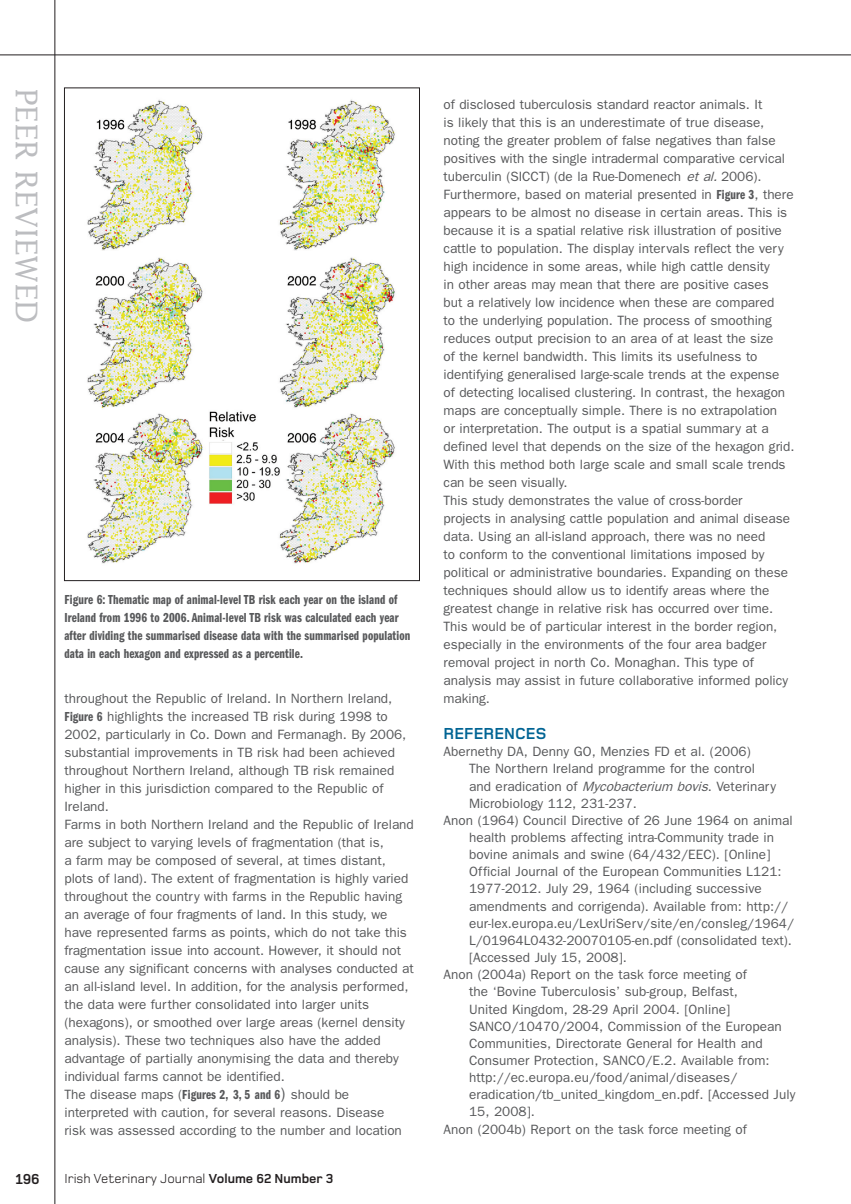
<style>
.page{position:relative;width:851px;height:1204px;background:#fff}
.page>*{position:absolute;margin:0;border:0;box-sizing:border-box;transform-origin:0 0}
.t1{font:30px "Lucida";color:#bcbdc0}
.t2{font:700 16.5px "Foundry Monoline";color:#006494}
.t3{font:700 15px "Foundry Monoline";color:#231f20}
.t4{font:13.5px/18px "Franklin Gothic";color:#57585a}
.t5{font:13.5px/18px "Franklin Gothic Demi Cmpr";letter-spacing:.01em;color:#57585a}
.t6{font:13.5px "Foundry Monoline";color:#231f20}
.s1{font-family:"Franklin Gothic Demi Cmpr"}
.s2{font-size:16.5px}
.s3{font-weight:700}
.s4{font-style:italic}
</style>
<div class="page">
<hr style="left:0;top:55px;width:851px;height:1px;background:#231f20">
<hr style="left:55px;top:0;width:1px;height:1203px;background:#231f20">
<img style="left:87px;top:99px;width:308px;height:465px">
<h1 class="t1" style="left:45px;top:88px;width:233px;rotate:90deg">PEER reviewed</h1>
<p class="t5" style="left:64px;top:590px;width:347px">Figure 6: Thematic map of animal-level TB risk each year on the island of Ireland from 1996 to 2006. Animal-level TB risk was calculated each year after dividing the summarised disease data with the summarised population data in each hexagon and expressed as a percentile.</p>
<p class="t4" style="left:64px;top:689px;width:351px">throughout the Republic of Ireland. In Northern Ireland, <span class="s1">Figure 6</span> highlights the increased TB risk during 1998 to 2002, particularly in Co. Down and Fermanagh. By 2006, substantial improvements in TB risk had been achieved throughout Northern Ireland, although TB risk remained higher in this jurisdiction compared to the Republic of Ireland.<br>Farms in both Northern Ireland and the Republic of Ireland are subject to varying levels of fragmentation (that is,<br>a farm may be composed of several, at times distant, plots of land). The extent of fragmentation is highly varied throughout the country with farms in the Republic having an average of four fragments of land. In this study, we have represented farms as points, which do not take this fragmentation issue into account. However, it should not cause any significant concerns with analyses conducted at an all-island level. In addition, for the analysis performed, the data were further consolidated into larger units (hexagons), or smoothed over large areas (kernel density analysis). These two techniques also have the added advantage of partially anonymising the data and thereby individual farms cannot be identified.<br>The disease maps (<span class="s1">Figures 2, 3, 5 and 6</span><span class="s2">)</span> should be interpreted with caution, for several reasons. Disease<br>risk was assessed according to the number and location</p>
<p class="t3" style="left:15px;top:1170px;width:26px">196</p>
<p class="t6" style="left:64px;top:1171px;width:271px">Irish Veterinary Journal <span class="s3">Volume 62 Number 3</span></p>
<p class="t4" style="left:444px;top:95px;width:353px">of disclosed tuberculosis standard reactor animals. It<br>is likely that this is an underestimate of true disease, noting the greater problem of false negatives than false positives with the single intradermal comparative cervical tuberculin (SICCT) (de la Rue-Domenech <span class="s4">etal.</span>2006).<br>Furthermore, based on material presented in <span class="s1">Figure 3</span>, there appears to be almost no disease in certain areas. This is because it is a spatial relative risk illustration of positive cattle to population. The display intervals reflect the very high incidence in some areas, while high cattle density<br>in other areas may mean that there are positive cases<br>but a relatively low incidence when these are compared<br>to the underlying population. The process of smoothing reduces output precision to an area of at least the size<br>of the kernel bandwidth. This limits its usefulness to identifying generalised large-scale trends at the expense<br>of detecting localised clustering. In contrast, the hexagon maps are conceptually simple. There is no extrapolation<br>or interpretation. The output is a spatial summary at a defined level that depends on the size of the hexagon grid.<br>With this method both large scale and small scale trends can be seen visually.<br>This study demonstrates the value of cross-border<br>projects in analysing cattle population and animal disease data. Using an all-island approach, there was no need<br>to conform to the conventional limitations imposed by political or administrative boundaries. Expanding on these techniques should allow us to identify areas where the greatest change in relative risk has occurred over time.<br>This would be of particular interest in the border region, especially in the environments of the four area badger removal project in north Co. Monaghan. This type of analysis may assist in future collaborative informed policy making.</p>
<p class="t2" style="left:444px;top:724px;width:62px">References</p>
<p class="t4" style="left:444px;top:742px;width:309px">Abernethy DA, Denny GO, Menzies FD et al. (2006)</p>
<p class="t4" style="left:469px;top:759px;width:287px">The Northern Ireland programme for the control</p>
<p class="t4" style="left:469px;top:776px;width:309px">and eradication of <span class="s4">Mycobacterium bovis</span>. Veterinary</p>
<p class="t4" style="left:469px;top:793px;width:169px">Microbiology 112, 231-237.</p>
<p class="t4" style="left:444px;top:811px;width:351px">Anon (1964) Council Directive of 26 June 1964 on animal</p>
<p class="t4" style="left:469px;top:828px;width:307px">health problems affecting intra-Community trade in</p>
<p class="t4" style="left:469px;top:845px;width:303px">bovine animals and swine (64/432/EEC). [Online]</p>
<p class="t4" style="left:469px;top:862px;width:314px">Official Journal of the European Communities L121:</p>
<p class="t4" style="left:469px;top:879px;width:294px">1977-2012. July 29, 1964 (including successive</p>
<p class="t4" style="left:469px;top:896px;width:321px">amendments and corrigenda). Available from: http://</p>
<p class="t4" style="left:469px;top:913px;width:326px">eur-lex.europa.eu/LexUriServ/site/en/consleg/1964/</p>
<p class="t4" style="left:469px;top:931px;width:324px">L/01964L0432-20070105-en.pdf (consolidated text).</p>
<p class="t4" style="left:469px;top:948px;width:159px">[Accessed July 15, 2008].</p>
<p class="t4" style="left:444px;top:965px;width:305px">Anon (2004a) Report on the task force meeting of</p>
<p class="t4" style="left:469px;top:982px;width:270px">the ‘Bovine Tuberculosis’ sub-group, Belfast,</p>
<p class="t4" style="left:469px;top:999px;width:263px">United Kingdom, 28-29 April 2004. [Online]</p>
<p class="t4" style="left:469px;top:1016px;width:314px">SANCO/10470/2004, Commission of the European</p>
<p class="t4" style="left:469px;top:1033px;width:295px">Communities, Directorate General for Health and</p>
<p class="t4" style="left:469px;top:1051px;width:302px">Consumer Protection, SANCO/E.2. Available from:</p>
<p class="t4" style="left:469px;top:1068px;width:270px">http://ec.europa.eu/food/animal/diseases/</p>
<p class="t4" style="left:469px;top:1085px;width:328px">eradication/tb_united_kingdom_en.pdf. [Accessed July</p>
<p class="t4" style="left:469px;top:1102px;width:67px">15, 2008].</p>
<p class="t4" style="left:444px;top:1119px;width:305px">Anon (2004b) Report on the task force meeting of</p>
</div>
